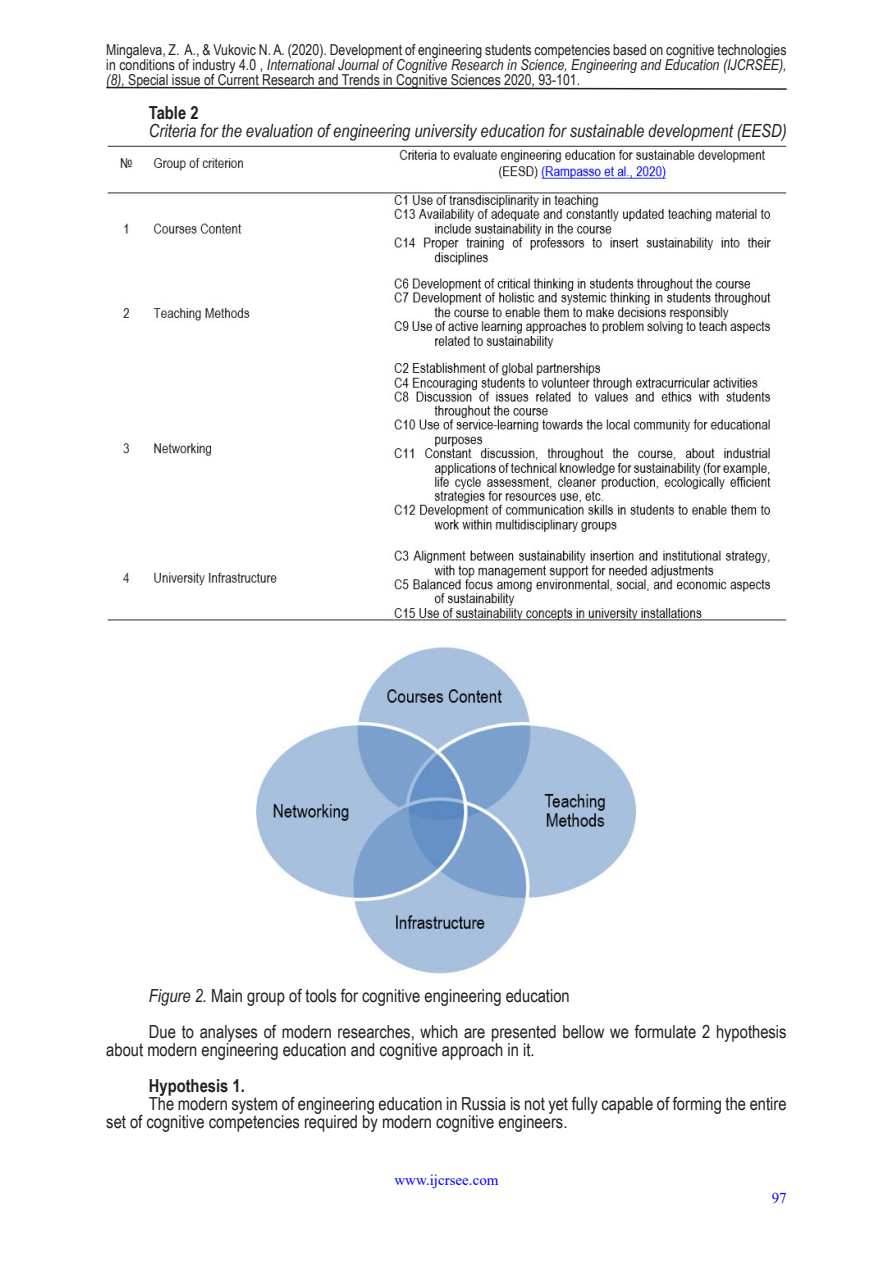
<style>
.page{position:relative;width:893px;height:1263px;background:#fff}
.page>*{position:absolute;margin:0;border:0;box-sizing:border-box;transform-origin:0 0}
.TEXT_NOVI{font:18px/18px "Arial Narrow";color:#231f20}
.TEXT_NOVI-2{font:italic 18px "Arial Narrow";color:#231f20}
.TEXT_NOVI-3{font:700 18px "Arial Narrow";color:#231f20}
.t1{font:15px/15px "Arial Narrow";color:#231f20;text-align:justify}
.t2{font:15px "Times New Roman";color:#00f}
.s1{font-style:italic}
</style>
<div class="page">
<svg style="left:106px;top:86px;width:681px;height:4px"></svg>
<img style="left:107px;top:145px;width:679px;height:476px">
<img style="left:255px;top:647px;width:381px;height:327px">
<p class="t1" style="left:106px;top:41px;width:682px">Mingaleva, Z. A., &amp; Vukovic N. A. (2020). Development of engineering students competencies based on cognitive technologies in conditions of industry 4.0 , <span class="s1">International Journal of Cognitive Research in Science, Engineering and Education (IJCRSEE), (8),</span> Special issue of Current Research and Trends in Cognitive Sciences 2020, 93-101.</p>
<p class="TEXT_NOVI-3" style="left:149px;top:99px;width:51px">Table 2</p>
<p class="TEXT_NOVI-2" style="left:149px;top:119px;width:639px">Criteria for the evaluation of engineering university education for sustainable development (EESD)</p>
<p class="TEXT_NOVI" style="left:149px;top:985px;width:422px"><span class="s1">Figure 2.</span> Main group of tools for cognitive engineering education</p>
<p class="TEXT_NOVI" style="left:106px;top:1021px;width:682px;text-indent:43px">Due to analyses of modern researches, which are presented bellow we formulate 2 hypothesis about modern engineering education and cognitive approach in it.</p>
<p class="TEXT_NOVI-3" style="left:149px;top:1071px;width:97px">Hypothesis 1.</p>
<p class="TEXT_NOVI" style="left:106px;top:1093px;width:682px;text-indent:43px">The modern system of engineering education in Russia is not yet fully capable of forming the entire set of cognitive competencies required by modern cognitive engineers.</p>
<p class="t2" style="left:394px;top:1169px;width:106px">www.ijcrsee.com</p>
<p class="t2" style="left:772px;top:1187px;width:16px">97</p>
</div>
